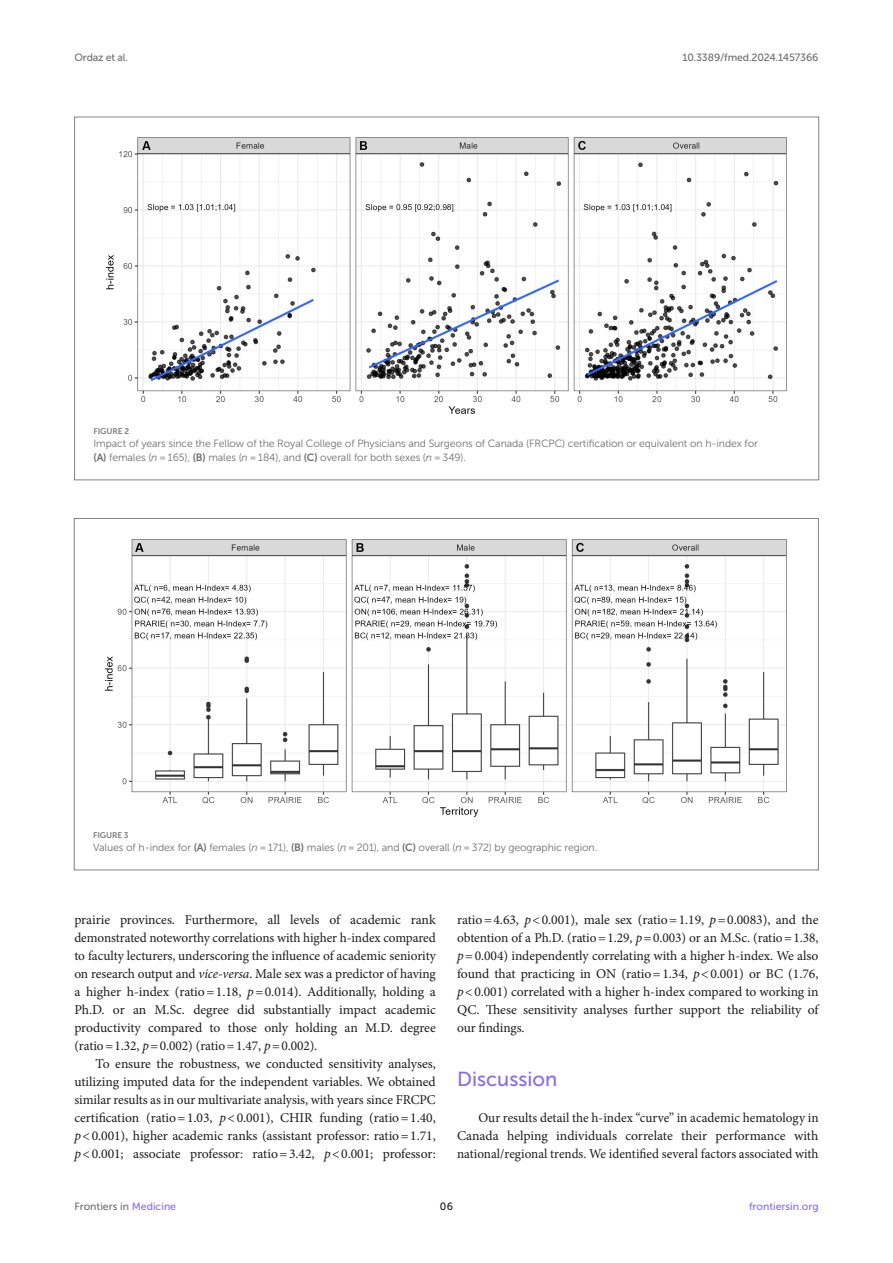
<style>
.page{position:relative;width:893px;height:1263px;background:#fff}
.page>*{position:absolute;margin:0;border:0;box-sizing:border-box;transform-origin:0 0}
.HEAD_1{font:20.25px "Museo Sans 500";color:#856df0}
.TEXT{font:13.5px/18px "Minion Pro";letter-spacing:-.005em;color:#1b1c1b;text-align:justify}
.TEXT_FLUSH{font:13.5px/18px "Minion Pro";color:#1b1c1b;text-align:justify}
.FIG_LEG{font:10.5px/13.5px "Museo Sans 300";letter-spacing:-.01em;color:#706f70}
.t1{font:10.5px "Museo Sans 500";letter-spacing:-.015em;color:#706f70}
.t2{font:10.5px "Museo Sans 500";color:#856df0}
.t3{font:10.5px "Museo Sans 500";color:#1b1c1b}
.FIG_HD{font:8.25px "Museo Sans 700";letter-spacing:-.01em;color:#7e7f7f}
.s1{font-family:"Museo Sans 700"}
.s2{font-style:italic}
.s3{color:#856df0}
</style>
<div class="page">
<img style="left:105px;top:539px;width:682px;height:278px">
<img style="left:106px;top:137px;width:681px;height:277px">
<p class="t1" style="left:74px;top:51px;width:55px">Ordaz et al.</p>
<p class="t1" style="left:682px;top:51px;width:138px">10.3389/fmed.2024.1457366</p>
<p class="FIG_HD" style="left:94px;top:426px;width:37px">FIGURE 2</p>
<p class="FIG_LEG" style="left:94px;top:437px;width:666px">Impact of years since the Fellow of the Royal College of Physicians and Surgeons of Canada (FRCPC) certification or equivalent on h-index for <span class="s1">(A)</span> females (<span class="s2">n</span> = 165), <span class="s1">(B)</span> males (<span class="s2">n</span> = 184), and <span class="s1">(C)</span> overall for both sexes (<span class="s2">n</span> = 349).</p>
<p class="FIG_HD" style="left:93px;top:830px;width:37px">FIGURE 3</p>
<p class="FIG_LEG" style="left:93px;top:841px;width:506px">Values of h-index for <span class="s1">(A)</span> females (<span class="s2">n</span> = 171), <span class="s1">(B)</span> males (<span class="s2">n</span> = 201), and <span class="s1">(C)</span> overall (<span class="s2">n</span> = 372) by geographic region.</p>
<p class="TEXT" style="left:74px;top:911px;width:363px">prairie provinces. Furthermore, all levels of academic rank demonstrated noteworthy correlations with higher h-index compared to faculty lecturers, underscoring the influence of academic seniority on research output and <span class="s2">vice-versa</span>. Male sex was a predictor of having a higher h-index (ratio=1.18, <span class="s2">p</span>=0.014). Additionally, holding a Ph.D. or an M.Sc. degree did substantially impact academic productivity compared to those only holding an M.D. degree (ratio=1.32, <span class="s2">p</span>=0.002) (ratio=1.47, <span class="s2">p</span>=0.002).</p>
<p class="TEXT" style="left:74px;top:1055px;width:363px;text-indent:21px">To ensure the robustness, we conducted sensitivity analyses, utilizing imputed data for the independent variables. We obtained similar results as in our multivariate analysis, with years since FRCPC certification (ratio=1.03, <span class="s2">p</span>&lt;0.001), CHIR funding (ratio=1.40, <span class="s2">p</span>&lt;0.001), higher academic ranks (assistant professor: ratio=1.71, <span class="s2">p</span>&lt;0.001; associate professor: ratio=3.42, <span class="s2">p</span>&lt;0.001; professor:</p>
<p class="TEXT" style="left:457px;top:911px;width:363px">ratio=4.63, <span class="s2">p</span>&lt;0.001), male sex (ratio=1.19, <span class="s2">p</span>=0.0083), and the obtention of a Ph.D. (ratio=1.29, <span class="s2">p</span>=0.003) or an M.Sc. (ratio=1.38, <span class="s2">p</span>=0.004) independently correlating with a higher h-index. We also found that practicing in ON (ratio=1.34, <span class="s2">p</span>&lt;0.001) or BC (1.76, <span class="s2">p</span>&lt;0.001) correlated with a higher h-index compared to working in QC. These sensitivity analyses further support the reliability of our findings.</p>
<p class="HEAD_1" style="left:457px;top:1068px;width:102px">Discussion</p>
<p class="TEXT_FLUSH" style="left:457px;top:1109px;width:363px;text-indent:21px">Our results detail the h-index “curve” in academic hematology in Canada helping individuals correlate their performance with national/regional trends. We identified several factors associated with</p>
<p class="t1" style="left:74px;top:1200px;width:103px">Frontiers in <span class="s3">Medicine</span></p>
<p class="t3" style="left:440px;top:1200px;width:15px">06</p>
<p class="t2" style="left:749px;top:1200px;width:71px">frontiersin.org</p>
</div>
